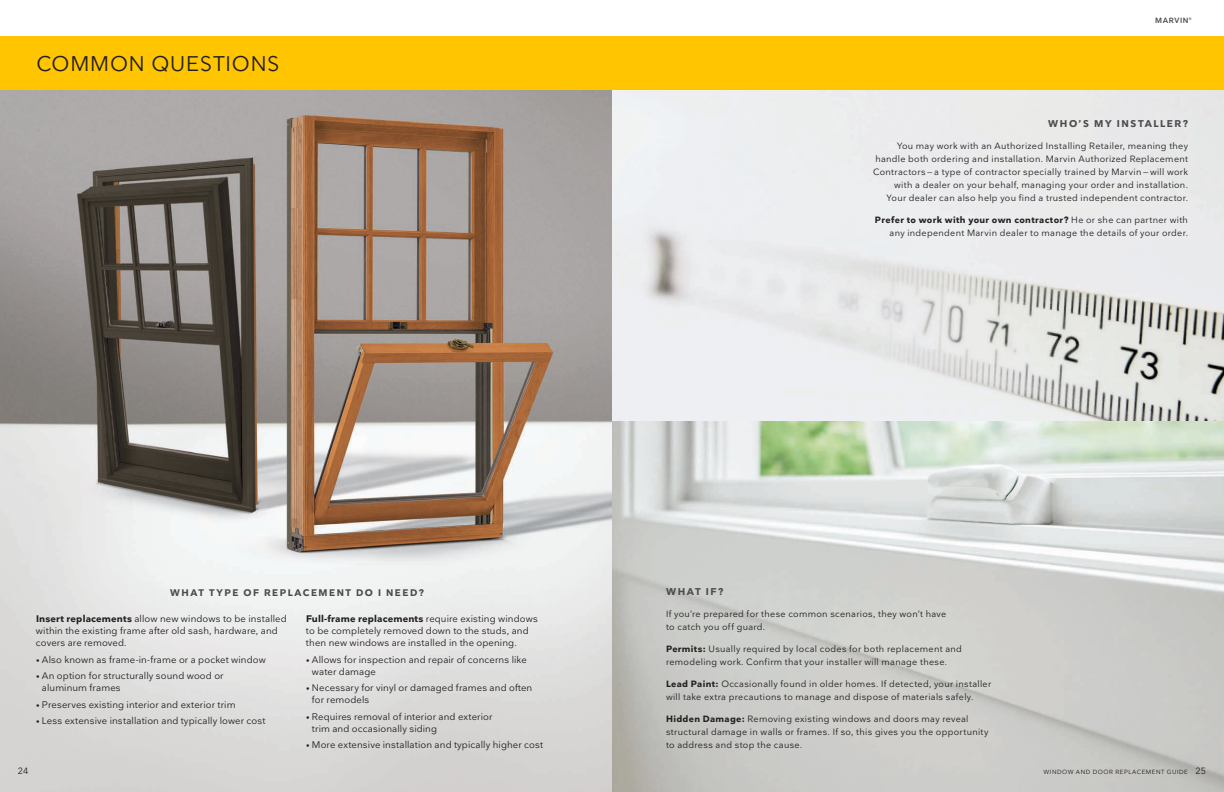
<style>
.page{position:relative;width:1224px;height:792px;background:#fff}
.page>*{position:absolute;margin:0;border:0;box-sizing:border-box;transform-origin:0 0}
.t1{font:21px "Nationale";letter-spacing:.04em;color:#231f20}
.IMG_H1_Caps_9_75_16{font:700 9.8px "Nationale";letter-spacing:.16em;color:#4b4c4d}
.IMG_B2_Title_Case_9{font:9.5px/12px "Nationale";letter-spacing:.01em;color:#231f20}
.IMG_H2_Caps_8_12_SpA{font:9.5px "Nationale";letter-spacing:.01em;color:#231f20}
.IMG_H2_Caps_8_12_SpA-2{font:700 9.5px "Nationale";letter-spacing:.16em;color:#4b4c4d}
.IMG_B1_Caps_9_16{font:9px/13px "Nationale";letter-spacing:.035em;color:#231f20}
.t2{font:600 7.5px "Nationale";letter-spacing:.09em;color:#4b4c4d}
.t3{font:6px "Nationale";letter-spacing:.095em;color:#231f20}
.s1{font-weight:700}
.s2{font-size:7px}
.s3{font-size:9px}
</style>
<div class="page">
<img style="left:0;top:90px;width:1224px;height:702px">
<div style="left:0;top:36px;width:1224px;height:54px;background:#ffc500"></div>
<p class="t1" style="left:36px;top:50px;width:244px">COMMON QUESTIONS</p>
<p class="t2" style="left:1155px;top:16px;width:38px">MARVIN<sup>®</sup></p>
<p class="IMG_H1_Caps_9_75_16" style="left:1048px;top:117px;width:141px">WHO’S MY INSTALLER?</p>
<p class="IMG_B1_Caps_9_16" style="left:873px;top:139px;width:317px;text-align:right">You may work with an Authorized Installing Retailer, meaning they handle both ordering and installation. Marvin Authorized Replacement Contractors — a type of contractor specially trained by Marvin — will work with a dealer on your behalf, managing your order and installation.<br>Your dealer can also help you find a trusted independent contractor.</p>
<p class="IMG_B1_Caps_9_16" style="left:875px;top:213px;width:315px;text-align:right"><span class="s1">Prefer to work with your own contractor?</span> He or she can partner with any independent Marvin dealer to manage the details of your order.</p>
<p class="IMG_H2_Caps_8_12_SpA-2" style="left:170px;top:586px;width:255px">WHAT TYPE OF REPLACEMENT DO I NEED?</p>
<p class="IMG_B2_Title_Case_9" style="left:36px;top:613px;width:252px"><span class="s1">Insert replacements</span> allow new windows to be installed within the existing frame after old sash, hardware, and covers are removed.</p>
<p class="IMG_B2_Title_Case_9" style="left:36px;top:653px;width:231px"><span class="s2">•</span> Also known as frame-in-frame or a pocket window</p>
<p class="IMG_B2_Title_Case_9" style="left:42px;top:670px;width:183px;text-indent:-6px"><span class="s2">•</span> An option for structurally sound wood or aluminum frames</p>
<p class="IMG_B2_Title_Case_9" style="left:36px;top:698px;width:201px"><span class="s2">•</span> Preserves existing interior and exterior trim</p>
<p class="IMG_H2_Caps_8_12_SpA" style="left:36px;top:715px;width:231px"><span class="s2">•</span> Less extensive installation and typically lower cost</p>
<p class="IMG_B2_Title_Case_9" style="left:306px;top:613px;width:233px"><span class="s1">Full-frame replacements</span> require existing windows to be completely removed down to the studs, and then new windows are installed in the opening.</p>
<p class="IMG_B2_Title_Case_9" style="left:312px;top:653px;width:216px;text-indent:-6px"><span class="s2">•</span> Allows for inspection and repair of concerns like water damage</p>
<p class="IMG_B2_Title_Case_9" style="left:312px;top:682px;width:222px;text-indent:-6px"><span class="s2">•</span> Necessary for vinyl or damaged frames and often for remodels</p>
<p class="IMG_B2_Title_Case_9" style="left:312px;top:710px;width:182px;text-indent:-6px"><span class="s2">•</span> Requires removal of interior and exterior trim and occasionally siding</p>
<p class="IMG_B2_Title_Case_9" style="left:306px;top:739px;width:239px"><span class="s2">•</span> More extensive installation and typically higher cost</p>
<p class="IMG_H1_Caps_9_75_16" style="left:666px;top:585px;width:59px">WHAT IF?</p>
<p class="IMG_B1_Caps_9_16" style="left:666px;top:607px;width:282px">If you’re prepared for these common scenarios, they won’t have to catch you off guard.</p>
<p class="IMG_B1_Caps_9_16" style="left:666px;top:642px;width:297px"><span class="s1">Permits:</span> Usually required by local codes for both replacement and remodeling work. Confirm that your installer will manage these.</p>
<p class="IMG_B1_Caps_9_16" style="left:666px;top:677px;width:327px"><span class="s1">Lead Paint:</span> Occasionally found in older homes. If detected, your installer will take extra precautions to manage and dispose of materials safely.</p>
<p class="IMG_B1_Caps_9_16" style="left:666px;top:712px;width:324px"><span class="s1">Hidden Damage:</span> Removing existing windows and doors may reveal structural damage in walls or frames. If so, this gives you the opportunity to address and stop the cause.</p>
<p class="IMG_B1_Caps_9_16" style="left:18px;top:764px;width:12px">24</p>
<p class="t3" style="left:1043px;top:768px;width:164px">WINDOW AND DOOR REPLACEMENT GUIDE <span class="s3">25</span></p>
</div>
